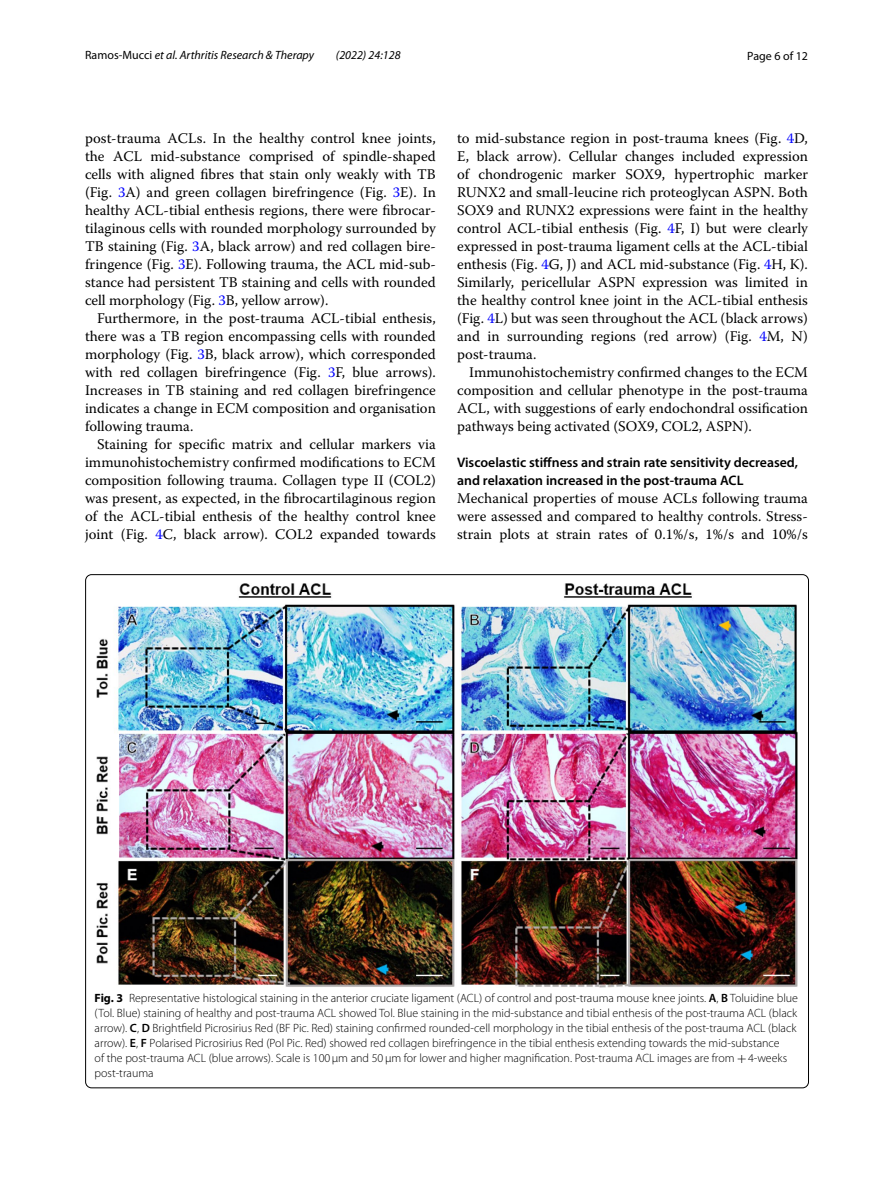
<style>
.page{position:relative;width:893px;height:1187px;background:#fff}
.page>*{position:absolute;margin:0;border:0;box-sizing:border-box;transform-origin:0 0}
.t1{font:14.7px/18px "Warnock Pro";color:#000;text-align:justify}
.t2{font:600 13.8px/18px "Myriad Pro";color:#000}
.t3{font:300 12px/15px "Myriad Pro";color:#000}
.t4{font:italic 12px "Myriad Pro";color:#000}
.t5{font:12px "Myriad Pro";color:#000}
.s1{font-style:normal}
.s2{color:#00f}
.s3{font-weight:700}
.s4{font-weight:600}
.s5{font-family:"MTSY";font-weight:400}
</style>
<div class="page">
<img style="left:97px;top:583px;width:700px;height:404px">
<p class="t4" style="left:85px;top:48px;width:231px"><span class="s1">Ramos‑Mucci</span> et al. Arthritis Research &amp; Therapy</p>
<p class="t4" style="left:336px;top:48px;width:66px">(2022) 24:128</p>
<p class="t5" style="left:747px;top:48px;width:62px">Page 6 of 12</p>
<p class="t1" style="left:85px;top:128px;width:352px">post-trauma ACLs. In the healthy control knee joints, the ACL mid-substance comprised of spindle-shaped cells with aligned fibres that stain only weakly with TB (Fig. <span class="s2">3</span>A) and green collagen birefringence (Fig. <span class="s2">3</span>E). In healthy ACL-tibial enthesis regions, there were fibrocar&shy;tilaginous cells with rounded morphology surrounded by TB staining (Fig. <span class="s2">3</span>A, black arrow) and red collagen bire&shy;fringence (Fig. <span class="s2">3</span>E). Following trauma, the ACL mid-sub&shy;stance had persistent TB staining and cells with rounded cell morphology (Fig. <span class="s2">3</span>B, yellow arrow).</p>
<p class="t1" style="left:85px;top:308px;width:352px;text-indent:12px">Furthermore, in the post-trauma ACL-tibial enthesis, there was a TB region encompassing cells with rounded morphology (Fig. <span class="s2">3</span>B, black arrow), which corresponded with red collagen birefringence (Fig. <span class="s2">3</span>F, blue arrows).<br>Increases in TB staining and red collagen birefringence indicates a change in ECM composition and organisation following trauma.</p>
<p class="t1" style="left:85px;top:434px;width:352px;text-indent:12px">Staining for specific matrix and cellular markers via immunohistochemistry confirmed modifications to ECM composition following trauma. Collagen type II (COL2) was present, as expected, in the fibrocartilaginous region of the ACL-tibial enthesis of the healthy control knee joint (Fig. <span class="s2">4</span>C, black arrow). COL2 expanded towards</p>
<p class="t1" style="left:457px;top:128px;width:352px">to mid-substance region in post-trauma knees (Fig. <span class="s2">4</span>D, E, black arrow). Cellular changes included expression of chondrogenic marker SOX9, hypertrophic marker RUNX2 and small-leucine rich proteoglycan ASPN. Both SOX9 and RUNX2 expressions were faint in the healthy control ACL-tibial enthesis (Fig. <span class="s2">4</span>F, I) but were clearly expressed in post-trauma ligament cells at the ACL-tibial enthesis (Fig. <span class="s2">4</span>G, J) and ACL mid-substance (Fig. <span class="s2">4</span>H, K).<br>Similarly, pericellular ASPN expression was limited in the healthy control knee joint in the ACL-tibial enthesis (Fig. <span class="s2">4</span>L) but was seen throughout the ACL (black arrows) and in surrounding regions (red arrow) (Fig. <span class="s2">4</span>M, N) post-trauma.</p>
<p class="t1" style="left:457px;top:362px;width:352px;text-indent:12px">Immunohistochemistry confirmed changes to the ECM composition and cellular phenotype in the post-trauma ACL, with suggestions of early endochondral ossification pathways being activated (SOX9, COL2, ASPN).</p>
<p class="t2" style="left:457px;top:453px;width:342px">Viscoelastic stiffness and strain rate sensitivity decreased, and relaxation increased in the post‑trauma ACL</p>
<p class="t1" style="left:457px;top:488px;width:352px">Mechanical properties of mouse ACLs following trauma were assessed and compared to healthy controls. Stress&shy;strain plots at strain rates of 0.1%/s, 1%/s and 10%/s</p>
<p class="t3" style="left:95px;top:991px;width:705px"><span class="s3">Fig. 3</span> Representative histological staining in the anterior cruciate ligament (ACL) of control and post-trauma mouse knee joints. <span class="s4">A</span>, <span class="s4">B</span> Toluidine blue (Tol. Blue) staining of healthy and post-trauma ACL showed Tol. Blue staining in the mid-substance and tibial enthesis of the post-trauma ACL (black arrow). <span class="s4">C</span>, <span class="s4">D</span> Brightfield Picrosirius Red (BF Pic. Red) staining confirmed rounded-cell morphology in the tibial enthesis of the post-trauma ACL (black arrow). <span class="s4">E</span>, <span class="s4">F</span> Polarised Picrosirius Red (Pol Pic. Red) showed red collagen birefringence in the tibial enthesis extending towards the mid-substance<br>of the post-trauma ACL (blue arrows). Scale is 100μm and 50μm for lower and higher magnification. Post-trauma ACL images are from <span class="s5">+</span>4-weeks post-trauma</p>
</div>
